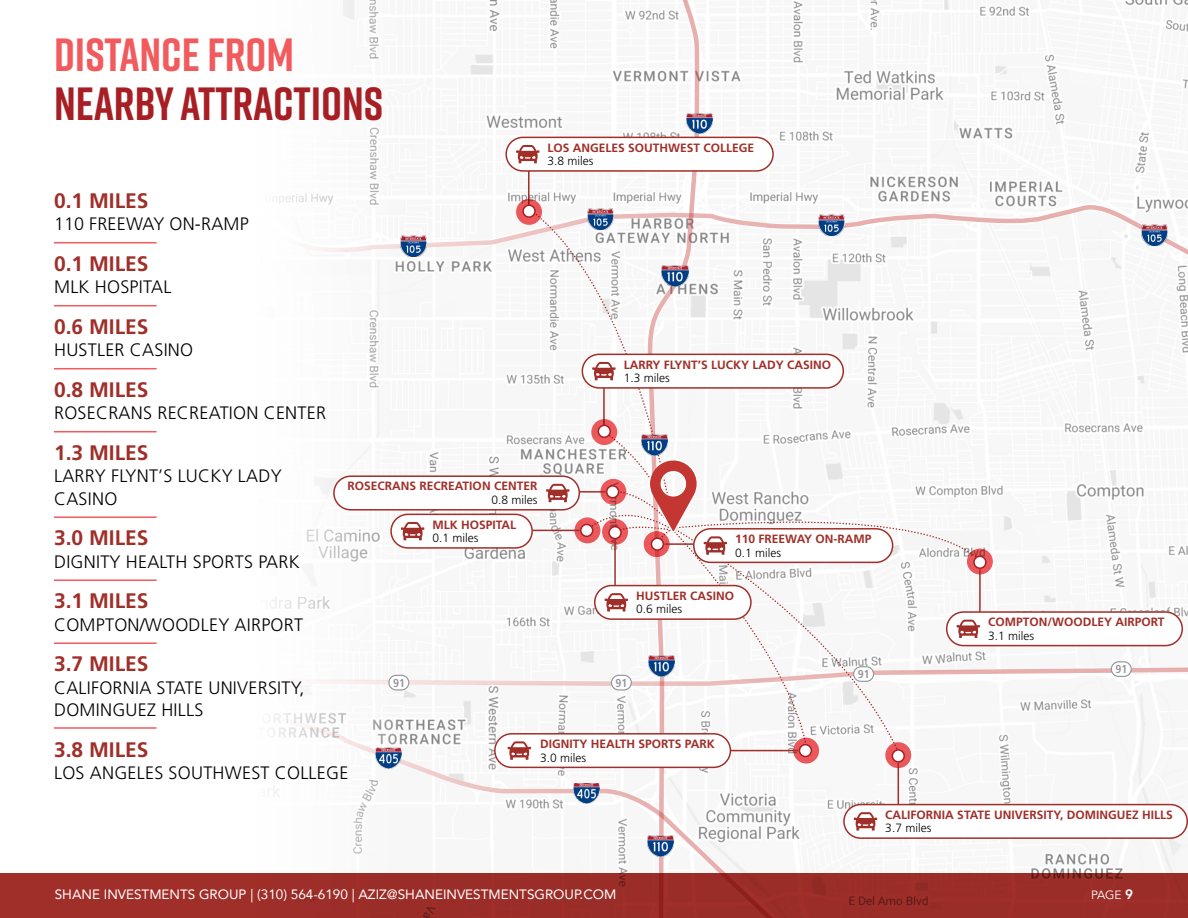
<style>
.page{position:relative;width:1188px;height:918px;background:#fff}
.page>*{position:absolute;margin:0;border:0;box-sizing:border-box;transform-origin:0 0}
.t1{font:700 46.5px "Rift";color:#a71f24}
.t2{font:700 46.5px "Rift";color:#f15b5e}
.t3{font:700 21px "Frutiger LT Pro";color:#a02f2a}
.t4{font:300 18px/22.5px "Frutiger LT";letter-spacing:.015em;color:#000}
.t5{font:13.5px "Avenir";color:#fff}
.t6{font:700 12px "Frutiger LT Pro";color:#a02f2a}
.t7{font:300 12px "Frutiger LT";color:#000}
.t8{font:12px "Avenir";color:#fff}
.t9{font:700 condensed 11.55px "Frutiger LT Pro";color:#939598}
.s1{font-weight:800;font-size:13.5px}
</style>
<div class="page">
<img style="left:702px;top:0;width:486px;height:873px">
<hr style="left:54px;top:242px;width:103px;height:1px;background:#f15b5e">
<hr style="left:54px;top:305px;width:103px;height:1px;background:#f15b5e">
<hr style="left:54px;top:368px;width:103px;height:1px;background:#f15b5e">
<hr style="left:54px;top:431px;width:103px;height:1px;background:#f15b5e">
<hr style="left:54px;top:516px;width:103px;height:2px;background:#f15b5e">
<hr style="left:54px;top:579px;width:103px;height:2px;background:#f15b5e">
<hr style="left:54px;top:642px;width:103px;height:2px;background:#f15b5e">
<hr style="left:54px;top:727px;width:103px;height:2px;background:#f15b5e">
<hr style="left:603px;top:374px;width:2px;height:51px;background:#a02f2a">
<hr style="left:528px;top:153px;width:2px;height:52px;background:#a02f2a">
<svg style="left:591px;top:419px;width:26px;height:26px"></svg>
<div style="left:598px;top:425px;width:12px;height:12px;background:#fff;border-radius:50%"></div>
<div style="left:598px;top:425px;width:13px;height:13px;border:2px solid #a71f24;border-radius:50%"></div>
<svg style="left:516px;top:199px;width:26px;height:26px"></svg>
<svg style="left:885px;top:742px;width:26px;height:26px"></svg>
<div style="left:892px;top:749px;width:13px;height:14px;border:2px solid #a71f24;border-radius:50%"></div>
<svg style="left:793px;top:738px;width:26px;height:26px"></svg>
<hr style="left:898px;top:763px;width:1px;height:68px;background:#a02f2a">
<svg style="left:647px;top:0;width:55px;height:431px"></svg>
<svg style="left:307px;top:204px;width:881px;height:63px"></svg>
<svg style="left:275px;top:760px;width:532px;height:113px"></svg>
<img style="left:401px;top:235px;width:26px;height:21px">
<img style="left:587px;top:209px;width:26px;height:21px">
<img style="left:819px;top:214px;width:26px;height:21px">
<img style="left:1142px;top:225px;width:26px;height:21px">
<img style="left:686px;top:113px;width:26px;height:21px">
<img style="left:662px;top:266px;width:26px;height:20px">
<img style="left:647px;top:835px;width:26px;height:21px">
<img style="left:375px;top:760px;width:26px;height:8px">
<img style="left:573px;top:783px;width:27px;height:21px">
<div style="left:506px;top:137px;width:267px;height:34px;background:#fff;border-radius:17px"></div>
<div style="left:505px;top:137px;width:269px;height:35px;border:2px solid #a02f2a;border-radius:17px"></div>
<svg style="left:516px;top:145px;width:23px;height:18px"></svg>
<div style="left:844px;top:805px;width:343px;height:33px;background:#fff;border-radius:17px"></div>
<div style="left:843px;top:804px;width:345px;height:35px;border:2px solid #a02f2a;border-radius:17px"></div>
<svg style="left:854px;top:812px;width:23px;height:19px"></svg>
<div style="left:495px;top:734px;width:235px;height:33px;background:#fff;border-radius:17px"></div>
<div style="left:494px;top:733px;width:237px;height:35px;border:2px solid #a02f2a;border-radius:17px"></div>
<div style="left:582px;top:354px;width:261px;height:34px;background:#fff;border-radius:17px"></div>
<div style="left:582px;top:354px;width:262px;height:35px;border:2px solid #a02f2a;border-radius:17px"></div>
<svg style="left:592px;top:362px;width:24px;height:18px"></svg>
<svg style="left:269px;top:431px;width:919px;height:329px"></svg>
<div style="left:0;top:873px;width:1188px;height:45px;background:#a02f2a"></div>
<h1 class="t2" style="left:54px;top:21px;width:242px">DISTANCE FROM</h1>
<h1 class="t1" style="left:54px;top:71px;width:331px">NEARBY ATTRACTIONS</h1>
<p class="t6" style="left:548px;top:140px;width:208px">LOS ANGELES SOUTHWEST COLLEGE</p>
<p class="t7" style="left:548px;top:154px;width:48px">3.8 miles</p>
<p class="t3" style="left:54px;top:188px;width:96px">0.1 MILES</p>
<p class="t4" style="left:54px;top:213px;width:196px">110 FREEWAY ON-RAMP</p>
<p class="t3" style="left:54px;top:251px;width:96px">0.1 MILES</p>
<p class="t4" style="left:54px;top:276px;width:119px">MLK HOSPITAL</p>
<p class="t3" style="left:54px;top:314px;width:96px">0.6 MILES</p>
<p class="t4" style="left:54px;top:339px;width:141px">HUSTLER CASINO</p>
<p class="t3" style="left:54px;top:377px;width:96px">0.8 MILES</p>
<p class="t4" style="left:54px;top:402px;width:273px">ROSECRANS RECREATION CENTER</p>
<p class="t3" style="left:54px;top:440px;width:96px">1.3 MILES</p>
<p class="t4" style="left:54px;top:465px;width:229px">LARRY FLYNT’S LUCKY LADY<br>CASINO</p>
<p class="t3" style="left:54px;top:525px;width:96px">3.0 MILES</p>
<p class="t4" style="left:54px;top:550px;width:247px">DIGNITY HEALTH SPORTS PARK</p>
<p class="t3" style="left:54px;top:588px;width:96px">3.1 MILES</p>
<p class="t4" style="left:54px;top:613px;width:251px">COMPTON/WOODLEY AIRPORT</p>
<p class="t3" style="left:54px;top:651px;width:96px">3.7 MILES</p>
<p class="t4" style="left:54px;top:676px;width:252px">CALIFORNIA STATE UNIVERSITY,<br>DOMINGUEZ HILLS</p>
<p class="t3" style="left:54px;top:737px;width:96px">3.8 MILES</p>
<p class="t4" style="left:54px;top:762px;width:296px">LOS ANGELES SOUTHWEST COLLEGE</p>
<p class="t6" style="left:624px;top:357px;width:209px">LARRY FLYNT’S LUCKY LADY CASINO</p>
<p class="t7" style="left:624px;top:371px;width:48px">1.3 miles</p>
<p class="t6" style="left:348px;top:479px;width:191px">ROSECRANS RECREATION CENTER</p>
<p class="t7" style="left:491px;top:493px;width:48px">0.8 miles</p>
<p class="t6" style="left:432px;top:517px;width:85px">MLK HOSPITAL</p>
<p class="t7" style="left:432px;top:531px;width:48px">0.1 miles</p>
<p class="t6" style="left:735px;top:532px;width:138px">110 FREEWAY ON-RAMP</p>
<p class="t7" style="left:735px;top:546px;width:48px">0.1 miles</p>
<p class="t6" style="left:636px;top:588px;width:100px">HUSTLER CASINO</p>
<p class="t7" style="left:636px;top:602px;width:48px">0.6 miles</p>
<p class="t9" style="left:858px;top:667px;width:14px">91</p>
<p class="t9" style="left:393px;top:676px;width:14px">91</p>
<p class="t9" style="left:616px;top:676px;width:14px">91</p>
<p class="t6" style="left:540px;top:737px;width:176px">DIGNITY HEALTH SPORTS PARK</p>
<p class="t7" style="left:540px;top:751px;width:48px">3.0 miles</p>
<p class="t6" style="left:988px;top:615px;width:178px">COMPTON/WOODLEY AIRPORT</p>
<p class="t7" style="left:988px;top:629px;width:48px">3.1 miles</p>
<p class="t9" style="left:1116px;top:662px;width:14px">91</p>
<p class="t6" style="left:885px;top:807px;width:289px">CALIFORNIA STATE UNIVERSITY, DOMINGUEZ HILLS</p>
<p class="t7" style="left:885px;top:821px;width:48px">3.7 miles</p>
<p class="t5" style="left:55px;top:884px;width:563px">SHANE INVESTMENTS GROUP | (310) 564-6190 | AZIZ@SHANEINVESTMENTSGROUP.COM</p>
<p class="t8" style="left:1091px;top:888px;width:44px">PAGE <span class="s1">9</span></p>
</div>
